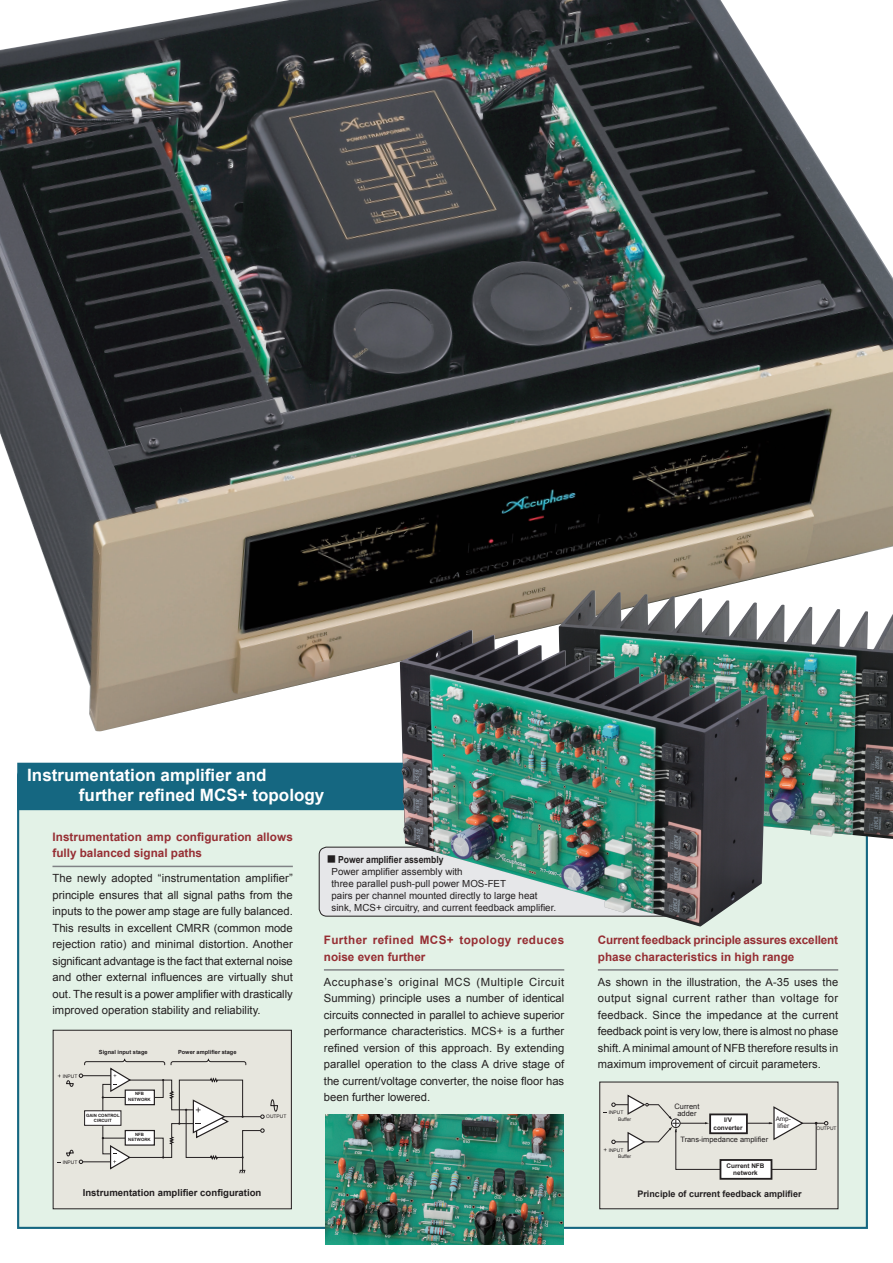
<style>
.page{position:relative;width:893px;height:1263px;background:#fff}
.page>*{position:absolute;margin:0;border:0;box-sizing:border-box;transform-origin:0 0}
.t1{font:700 16.95px/20.4px "Arial";color:#fff}
.t2{font:700 11.7px/16.5px "Arial";color:#962e33}
.t3{font:700 11.7px/16.5px "Arial";letter-spacing:.03em;color:#962e33}
.t4{font:11.25px/16.5px "Arial";color:#231f20;text-align:justify}
.t5{font:9.75px/11.9px "Arial";color:#231f20}
.t6{font:700 9.6px "Arial";color:#231f20}
.t7{font:700 9px "Arial";color:#231f20}
.t8{font:7.5px/7.5px "Arial";color:#231f20;text-align:center}
.t9{font:700 6.3px/7.5px "Arial";color:#231f20;text-align:center}
.t10{font:6.3px/7.5px "Arial";color:#231f20}
.t11{font:700 5.7px "Arial";color:#231f20}
.t12{font:4.8px "Arial";color:#231f20}
.t13{font:700 4.35px/5.2px "Arial";color:#231f20;text-align:center}
.s1{font-family:"I20 Sym Sanyo YE";font-size:12px}
.s2{font-weight:700}
</style>
<div class="page">
<div style="left:17px;top:762px;width:851px;height:468px;background:#e3f2e7"></div>
<div style="left:319px;top:847px;width:356px;height:69px;background:#e6e7e9;border-radius:8px"></div>
<div style="left:19px;top:764px;width:847px;height:44px;background:#156781"></div>
<div style="left:17px;top:763px;width:851px;height:47px;border:3px solid #156781"></div>
<img style="left:0;top:0;width:892px;height:732px">
<img style="left:558px;top:590px;width:334px;height:249px">
<img style="left:400px;top:630px;width:367px;height:297px">
<div style="left:53px;top:1030px;width:238px;height:179px;background:#e7e6de"></div>
<svg style="left:58px;top:1059px;width:220px;height:115px"></svg>
<div style="left:599px;top:1082px;width:239px;height:127px;background:#e7e6de"></div>
<div style="left:599px;top:1082px;width:239px;height:127px;border:1px solid #231f20"></div>
<div style="left:720px;top:1160px;width:51px;height:19px;background:#fff"></div>
<div style="left:719px;top:1159px;width:53px;height:21px;border:2px solid #231f20"></div>
<svg style="left:603px;top:1094px;width:225px;height:76px"></svg>
<hr style="left:598px;top:969px;width:240px;height:2px;background:#808285">
<hr style="left:52px;top:866px;width:241px;height:1px;background:#808285">
<hr style="left:324px;top:969px;width:240px;height:2px;background:#808285">
<img style="left:325px;top:1115px;width:238px;height:130px">
<h1 class="t1" style="left:79px;top:764px;width:247px;text-indent:-52px">Instrumentation amplifier and further refined MCS+ topology</h1>
<p class="t2" style="left:52px;top:828px;width:242px">Instrumentation amp configuration allows fully balanced signal paths</p>
<p class="t4" style="left:52px;top:870px;width:242px">The newly adopted “instrumentation amplifier” principle ensures that all signal paths from the inputs to the power amp stage are fully balanced.<br>This results in excellent CMRR (common mode rejection ratio) and minimal distortion. Another significant advantage is the fact that external noise and other external influences are virtually shut out. The result is a power amplifier with drastically improved operation stability and reliability.</p>
<p class="t12" style="left:63px;top:1073px;width:16px">INPUT</p>
<p class="t12" style="left:63px;top:1160px;width:16px">INPUT</p>
<p class="t11" style="left:99px;top:1049px;width:50px">Signal input stage</p>
<p class="t11" style="left:178px;top:1049px;width:60px">Power amplifier stage</p>
<p class="t13" style="left:86px;top:1112px;width:35px">GAIN CONTROL<br>CIRCUIT</p>
<p class="t13" style="left:128px;top:1091px;width:24px">NFB<br>NETWORK</p>
<p class="t13" style="left:128px;top:1132px;width:24px">NFB<br>NETWORK</p>
<p class="t12" style="left:266px;top:1114px;width:21px">OUTPUT</p>
<p class="t6" style="left:83px;top:1187px;width:180px">Instrumentation amplifier configuration</p>
<p class="t5" style="left:331px;top:854px;width:226px;text-indent:-4px"><span class="s1">n</span> <span class="s2">Power amplifier assembly<br></span>Power amplifier assembly with<br>three parallel push-pull power MOS-FET<br>pairs per channel mounted directly to large heat sink, MCS+ circuitry, and current feedback amplifier.</p>
<p class="t3" style="left:324px;top:932px;width:242px">Further refined MCS+ topology reduces noise even further</p>
<p class="t4" style="left:324px;top:973px;width:242px">Accuphase’s original MCS (Multiple Circuit Summing) principle uses a number of identical circuits connected in parallel to achieve superior performance characteristics. MCS+ is a further refined version of this approach. By extending parallel operation to the class A drive stage of the current/voltage converter, the noise floor has been further lowered.</p>
<p class="t2" style="left:598px;top:932px;width:242px">Current feedback principle assures excellent phase characteristics in high range</p>
<p class="t4" style="left:598px;top:973px;width:242px">As shown in the illustration, the A-35 uses the output signal current rather than voltage for feedback. Since the impedance at the current feedback point is very low, there is almost no phase shift. A minimal amount of NFB therefore results in maximum improvement of circuit parameters.</p>
<p class="t12" style="left:608px;top:1110px;width:16px">INPUT</p>
<p class="t12" style="left:618px;top:1117px;width:14px">Buffer</p>
<p class="t12" style="left:618px;top:1153px;width:14px">Buffer</p>
<p class="t12" style="left:608px;top:1147px;width:16px">INPUT</p>
<p class="t8" style="left:674px;top:1103px;width:26px">Current adder</p>
<p class="t8" style="left:680px;top:1135px;width:89px">Trans-impedance amplifier</p>
<p class="t10" style="left:775px;top:1115px;width:17px">Amp&shy;lifier</p>
<p class="t9" style="left:713px;top:1116px;width:31px">I/V converter</p>
<p class="t9" style="left:726px;top:1162px;width:39px">Current NFB network</p>
<p class="t7" style="left:637px;top:1189px;width:166px">Principle of current feedback amplifier</p>
<p class="t12" style="left:816px;top:1126px;width:21px">OUTPUT</p>
</div>
